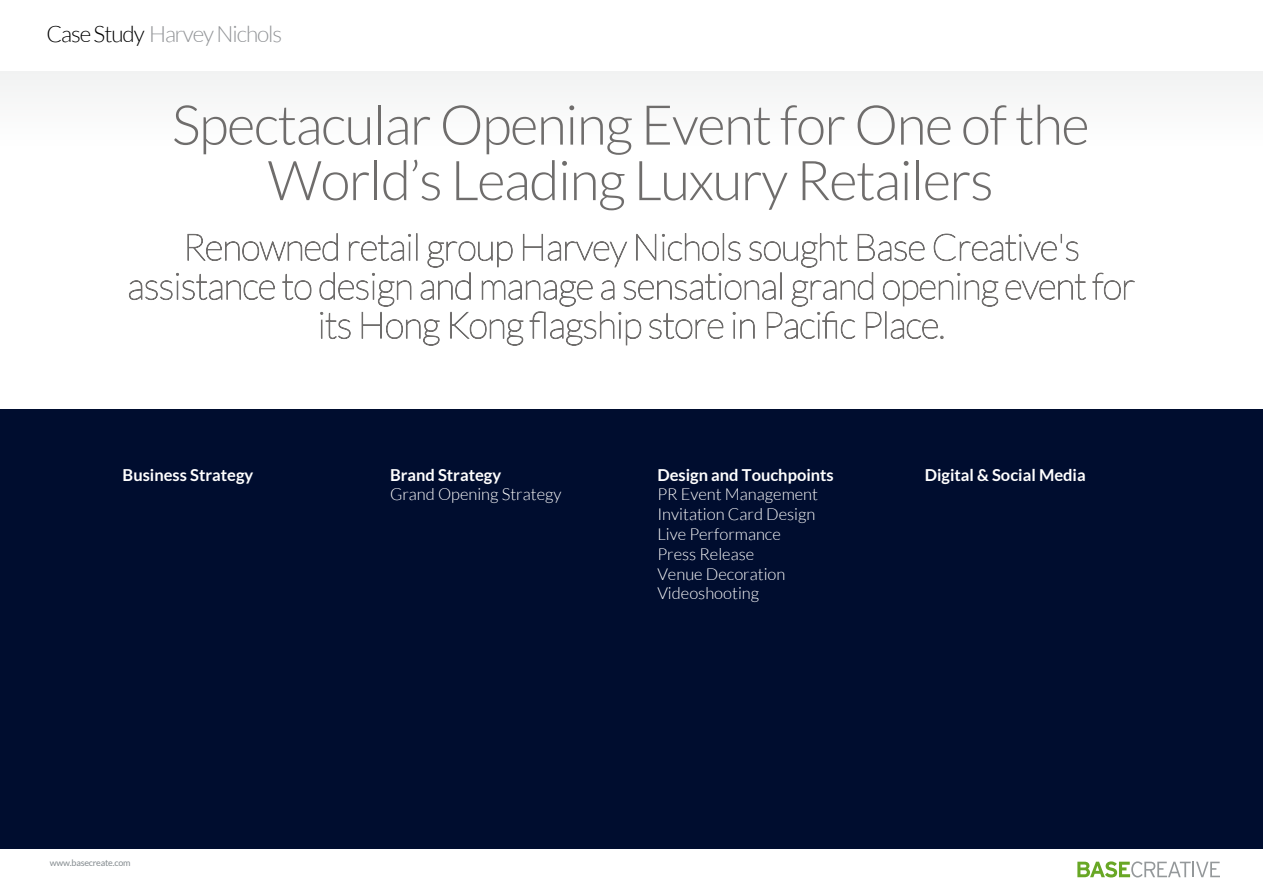
<style>
.page{position:relative;width:1263px;height:893px;background:#fff}
.page>*{position:absolute;margin:0;border:0;box-sizing:border-box;transform-origin:0 0}
.t1{font:300 54.9px/55.5px "Lato";letter-spacing:-.025em;color:#6f6d6c;text-align:center}
.t2{font:300 22.5px "Lato";letter-spacing:-.045em;color:#939598}
.t3{font:300 16.5px/19.8px "Lato";color:#fff}
.t4{font:700 16.5px "Lato";color:#fff}
.t5{font:9px "Lato";letter-spacing:-.025em;color:#848b8f}
.s1{color:#000}
</style>
<div class="page">
<div style="left:0;top:71px;width:1263px;height:77px;background:#f8f8f8"></div>
<svg style="left:1077px;top:861px;width:143px;height:16px"></svg>
<div style="left:0;top:409px;width:1263px;height:440px;background:#000d2f"></div>
<svg style="left:1092px;top:272px;width:43px;height:28px"></svg>
<svg style="left:129px;top:233px;width:957px;height:113px"></svg>
<h2 class="t2" style="left:47px;top:22px;width:237px"><span class="s1">Case Study</span> Harvey Nichols</h2>
<h1 class="t1" style="left:172px;top:97px;width:919px">Spectacular Opening Event for One of the<br>World’s Leading Luxury Retailers</h1>
<p class="t4" style="left:123px;top:465px;width:132px">Business Strategy</p>
<p class="t4" style="left:390px;top:465px;width:113px">Brand Strategy</p>
<p class="t3" style="left:390px;top:485px;width:173px">Grand Opening Strategy</p>
<p class="t4" style="left:657px;top:465px;width:178px">Design and Touchpoints</p>
<p class="t3" style="left:657px;top:485px;width:162px">PR Event Management<br>Invitation Card Design<br>Live Performance<br>Press Release<br>Venue Decoration<br>Videoshooting</p>
<p class="t4" style="left:925px;top:465px;width:162px">Digital &amp; Social Media</p>
<p class="t5" style="left:50px;top:858px;width:82px">www.basecreate.com</p>
</div>
